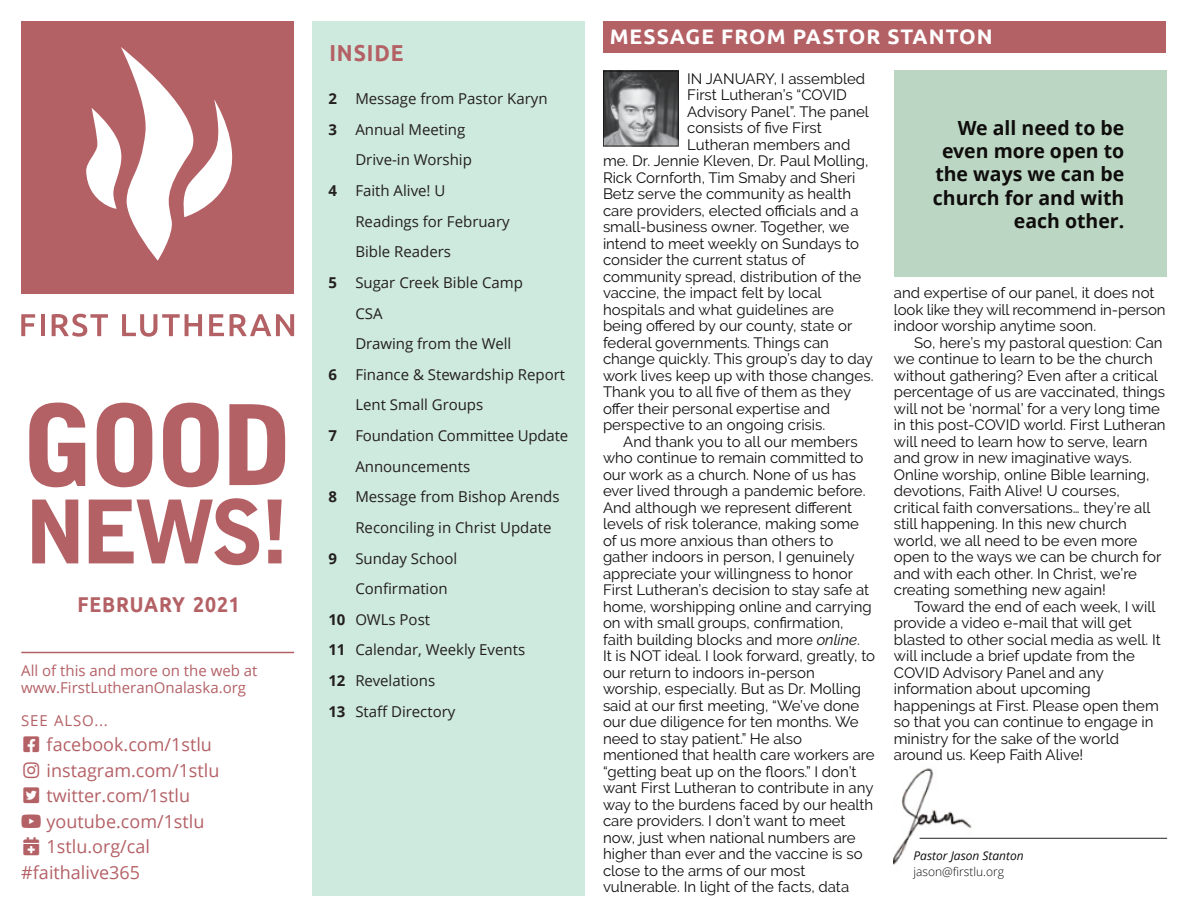
<style>
.page{position:relative;width:1188px;height:918px;background:#fff}
.page>*{position:absolute;margin:0;border:0;box-sizing:border-box;transform-origin:0 0}
.t1{font:900 110.25px "Bell Gothic Std";color:#b46166}
.t2{font:900 87px "Bell Gothic Std";color:#b46166}
.t3{font:700 23.1px "Ubuntu";letter-spacing:.045em;color:#b46166;scale:.91 1}
.t4{font:700 21.45px "Ubuntu";letter-spacing:.045em;color:#b46166;scale:.91 1}
.t5{font:700 21px "Ubuntu";letter-spacing:.05em;color:#fff}
.t6{font:700 19.5px/23.4px "Open Sans";color:#0f0c0c;text-align:right}
.t7{font:18px "Open Sans";color:#b46166}
.t8{font:15px/16.5px "Raleway";color:#0f0c0c}
.t9{font:15px "Open Sans";color:#231f20}
.t10{font:15px/17.2px "Open Sans";color:#b46166}
.t11{font:italic 12px "Open Sans";color:#0f0c0c}
.t12{font:300 12px "Open Sans";color:#0f0c0c}
.s1{font-weight:700}
.s2{font-style:italic}
</style>
<div class="page">
<div style="left:312px;top:21px;width:273px;height:875px;background:#cee9dd"></div>
<hr style="left:21px;top:652px;width:273px;height:1px;background:#b46166">
<div style="left:603px;top:21px;width:563px;height:32px;background:#b46166"></div>
<svg style="left:603px;top:71px;width:76px;height:75px;background:#747576"></svg>
<svg style="left:21px;top:314px;width:14px;height:22px"></svg>
<hr style="left:41px;top:314px;width:4px;height:22px;background:#b46165">
<svg style="left:52px;top:314px;width:56px;height:23px"></svg>
<svg style="left:122px;top:314px;width:80px;height:23px"></svg>
<svg style="left:209px;top:314px;width:15px;height:22px"></svg>
<svg style="left:230px;top:314px;width:64px;height:22px"></svg>
<div style="left:21px;top:21px;width:273px;height:273px;background:#b46166"></div>
<svg style="left:86px;top:47px;width:147px;height:214px"></svg>
<img style="left:894px;top:768px;width:82px;height:97px">
<hr style="left:920px;top:838px;width:247px;height:1px;background:#262223">
<div style="left:894px;top:71px;width:273px;height:206px;background:#bbd7c3"></div>
<h1 class="t1" style="left:21px;top:403px;width:274px">GOOD</h1>
<h2 class="t2" style="left:24px;top:498px;width:269px">NEWS!</h2>
<h3 class="t4" style="left:78px;top:595px;width:180px">FEBRUARY 2021</h3>
<p class="t10" style="left:21px;top:664px;width:238px">All of this and more on the web at www.FirstLutheranOnalaska.org</p>
<p class="t10" style="left:21px;top:713px;width:88px">SEE ALSO...</p>
<p class="t7" style="left:47px;top:737px;width:167px">facebook.com/1stlu</p>
<p class="t7" style="left:47px;top:763px;width:174px">instagram.com/1stlu</p>
<p class="t7" style="left:47px;top:788px;width:145px">twitter.com/1stlu</p>
<p class="t7" style="left:47px;top:814px;width:159px">youtube.com/1stlu</p>
<p class="t7" style="left:47px;top:839px;width:105px">1stlu.org/cal</p>
<p class="t7" style="left:21px;top:865px;width:120px">#faithalive365</p>
<h3 class="t3" style="left:329px;top:43px;width:83px">INSIDE</h3>
<p class="t9" style="left:328px;top:93px;width:221px"><span class="s1">2</span> Message from Pastor Karyn</p>
<p class="t9" style="left:328px;top:123px;width:139px"><span class="s1">3</span> Annual Meeting</p>
<p class="t9" style="left:355px;top:154px;width:118px">Drive-in Worship</p>
<p class="t9" style="left:328px;top:185px;width:119px"><span class="s1">4</span> Faith Alive! U</p>
<p class="t9" style="left:355px;top:215px;width:156px">Readings for February</p>
<p class="t9" style="left:355px;top:246px;width:97px">Bible Readers</p>
<p class="t9" style="left:328px;top:276px;width:196px"><span class="s1">5</span> Sugar Creek Bible Camp</p>
<p class="t9" style="left:355px;top:307px;width:29px">CSA</p>
<p class="t9" style="left:355px;top:338px;width:158px">Drawing from the Well</p>
<p class="t9" style="left:328px;top:368px;width:238px"><span class="s1">6</span> Finance &amp; Stewardship Report</p>
<p class="t9" style="left:355px;top:399px;width:129px">Lent Small Groups</p>
<p class="t9" style="left:328px;top:430px;width:241px"><span class="s1">7</span> Foundation Committee Update</p>
<p class="t9" style="left:355px;top:460px;width:116px">Announcements</p>
<p class="t9" style="left:328px;top:491px;width:233px"><span class="s1">8</span> Message from Bishop Arends</p>
<p class="t9" style="left:355px;top:521px;width:198px">Reconciling in Christ Update</p>
<p class="t9" style="left:328px;top:552px;width:131px"><span class="s1">9</span> Sunday School</p>
<p class="t9" style="left:355px;top:583px;width:94px">Confirmation</p>
<p class="t9" style="left:328px;top:613px;width:103px"><span class="s1">10</span> OWLs Post</p>
<p class="t9" style="left:328px;top:644px;width:198px"><span class="s1">11</span> Calendar, Weekly Events</p>
<p class="t9" style="left:328px;top:675px;width:108px"><span class="s1">12</span> Revelations</p>
<p class="t9" style="left:328px;top:705px;width:129px"><span class="s1">13</span> Staff Directory</p>
<h3 class="t5" style="left:610px;top:27px;width:384px">MESSAGE FROM PASTOR STANTON</h3>
<p class="t8" style="left:687px;top:70px;width:180px">IN JANUARY, I assembled</p>
<p class="t8" style="left:687px;top:87px;width:161px">First Lutheran’s “COVID</p>
<p class="t8" style="left:687px;top:103px;width:183px">Advisory Panel”. The panel</p>
<p class="t8" style="left:687px;top:120px;width:136px">consists of five First</p>
<p class="t8" style="left:687px;top:136px;width:165px">Lutheran members and</p>
<p class="t8" style="left:603px;top:153px;width:267px">me. Dr. Jennie Kleven, Dr. Paul Molling,</p>
<p class="t8" style="left:603px;top:169px;width:254px">Rick Cornforth, Tim Smaby and Sheri</p>
<p class="t8" style="left:603px;top:186px;width:250px">Betz serve the community as health</p>
<p class="t8" style="left:603px;top:202px;width:257px">care providers, elected officials and a</p>
<p class="t8" style="left:603px;top:219px;width:248px">small-business owner. Together, we</p>
<p class="t8" style="left:603px;top:235px;width:258px">intend to meet weekly on Sundays to</p>
<p class="t8" style="left:603px;top:252px;width:204px">consider the current status of</p>
<p class="t8" style="left:603px;top:268px;width:260px">community spread, distribution of the</p>
<p class="t8" style="left:603px;top:285px;width:220px">vaccine, the impact felt by local</p>
<p class="t8" style="left:603px;top:301px;width:232px">hospitals and what guidelines are</p>
<p class="t8" style="left:603px;top:318px;width:251px">being offered by our county, state or</p>
<p class="t8" style="left:603px;top:334px;width:228px">federal governments. Things can</p>
<p class="t8" style="left:603px;top:351px;width:271px">change quickly. This group’s day to day</p>
<p class="t8" style="left:603px;top:367px;width:272px">work lives keep up with those changes.</p>
<p class="t8" style="left:603px;top:384px;width:250px">Thank you to all five of them as they</p>
<p class="t8" style="left:603px;top:400px;width:229px">offer their personal expertise and</p>
<p class="t8" style="left:603px;top:417px;width:224px">perspective to an ongoing crisis.</p>
<p class="t8" style="left:623px;top:433px;width:236px">And thank you to all our members</p>
<p class="t8" style="left:603px;top:450px;width:262px">who continue to remain committed to</p>
<p class="t8" style="left:603px;top:466px;width:255px">our work as a church. None of us has</p>
<p class="t8" style="left:603px;top:483px;width:264px">ever lived through a pandemic before.</p>
<p class="t8" style="left:603px;top:499px;width:251px">And although we represent different</p>
<p class="t8" style="left:603px;top:516px;width:258px">levels of risk tolerance, making some</p>
<p class="t8" style="left:603px;top:532px;width:232px">of us more anxious than others to</p>
<p class="t8" style="left:603px;top:549px;width:253px">gather indoors in person, I genuinely</p>
<p class="t8" style="left:603px;top:565px;width:252px">appreciate your willingness to honor</p>
<p class="t8" style="left:603px;top:582px;width:268px">First Lutheran’s decision to stay safe at</p>
<p class="t8" style="left:603px;top:598px;width:270px">home, worshipping online and carrying</p>
<p class="t8" style="left:603px;top:615px;width:242px">on with small groups, confirmation,</p>
<p class="t8" style="left:603px;top:631px;width:259px">faith building blocks and more <span class="s2">online</span>.</p>
<p class="t8" style="left:603px;top:648px;width:274px">It is NOT ideal. I look forward, greatly, to</p>
<p class="t8" style="left:603px;top:664px;width:213px">our return to indoors in-person</p>
<p class="t8" style="left:603px;top:681px;width:260px">worship, especially. But as Dr. Molling</p>
<p class="t8" style="left:603px;top:697px;width:258px">said at our first meeting, “We’ve done</p>
<p class="t8" style="left:603px;top:714px;width:257px">our due diligence for ten months. We</p>
<p class="t8" style="left:603px;top:730px;width:200px">need to stay patient.” He also</p>
<p class="t8" style="left:603px;top:747px;width:273px">mentioned that health care workers are</p>
<p class="t8" style="left:603px;top:763px;width:255px">“getting beat up on the floors.” I don’t</p>
<p class="t8" style="left:603px;top:780px;width:272px">want First Lutheran to contribute in any</p>
<p class="t8" style="left:603px;top:796px;width:272px">way to the burdens faced by our health</p>
<p class="t8" style="left:603px;top:813px;width:244px">care providers. I don’t want to meet</p>
<p class="t8" style="left:603px;top:829px;width:254px">now, just when national numbers are</p>
<p class="t8" style="left:603px;top:846px;width:261px">higher than ever and the vaccine is so</p>
<p class="t8" style="left:603px;top:862px;width:204px">close to the arms of our most</p>
<p class="t8" style="left:603px;top:879px;width:248px">vulnerable. In light of the facts, data</p>
<h3 class="t6" style="left:933px;top:118px;width:193px">We all need to be even more open to the ways we can be church for and with each other.</h3>
<p class="t8" style="left:894px;top:285px;width:273px">and expertise of our panel, it does not look like they will recommend in-person indoor worship anytime soon.</p>
<p class="t8" style="left:894px;top:334px;width:273px;text-indent:20px">So, here’s my pastoral question: Can we continue to learn to be the church without gathering? Even after a critical percentage of us are vaccinated, things will not be ‘normal’ for a very long time in this post-COVID world. First Lutheran will need to learn how to serve, learn and grow in new imaginative ways.<br>Online worship, online Bible learning, devotions, Faith Alive! U courses, critical faith conversations… they’re all still happening. In this new church world, we all need to be even more open to the ways we can be church for and with each other. In Christ, we’re creating something new again!</p>
<p class="t8" style="left:894px;top:598px;width:269px;text-indent:20px">Toward the end of each week, I will provide a video e-mail that will get blasted to other social media as well. It will include a brief update from the COVID Advisory Panel and any information about upcoming happenings at First. Please open them so that you can continue to engage in ministry for the sake of the world around us. Keep Faith Alive!</p>
<p class="t11" style="left:913px;top:851px;width:112px">Pastor Jason Stanton</p>
<p class="t12" style="left:913px;top:867px;width:92px">jason@firstlu.org</p>
</div>
